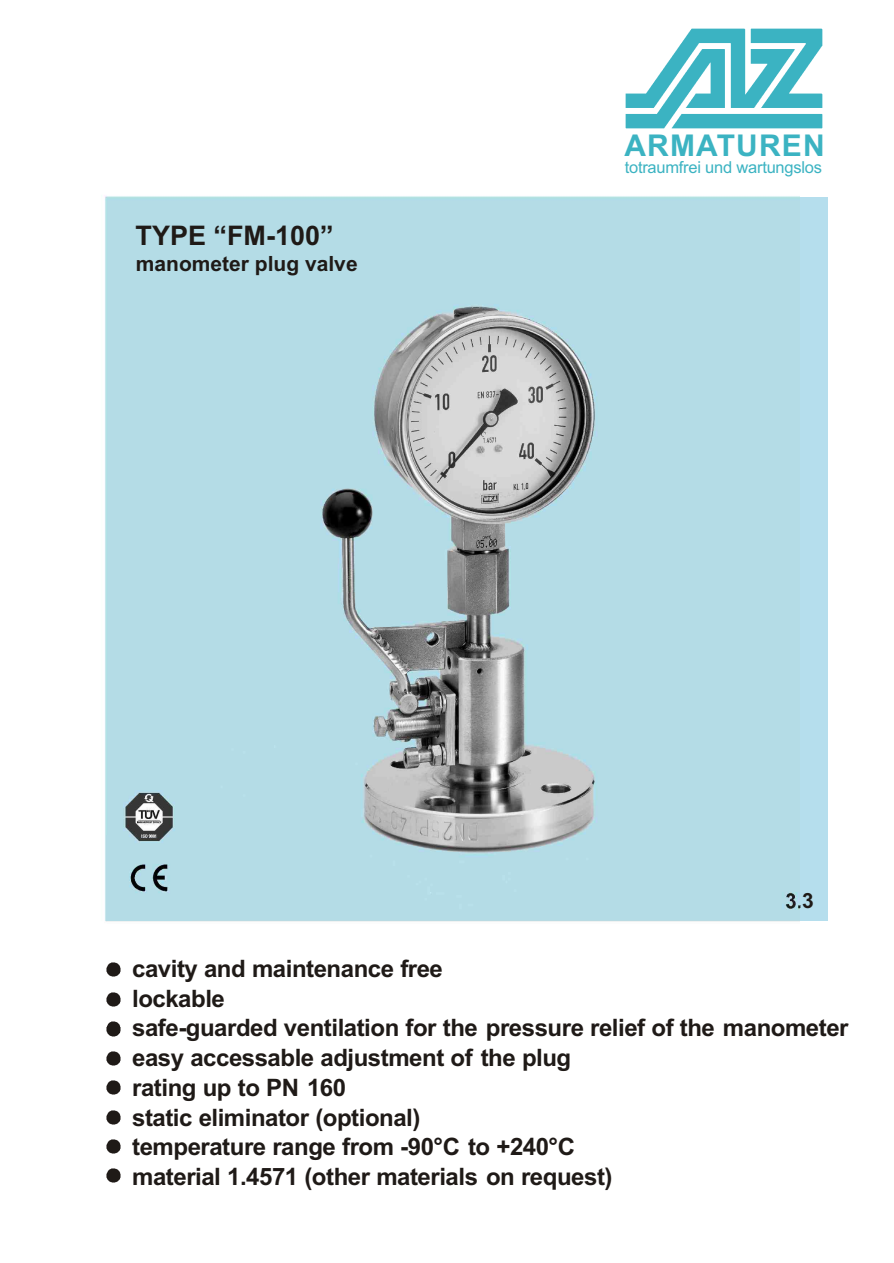
<style>
.page{position:relative;width:894px;height:1263px;background:#fff}
.page>*{position:absolute;margin:0;border:0;box-sizing:border-box;transform-origin:0 0}
.t1{font:700 30px "Arial";letter-spacing:.04em;color:#3bb3c2}
.t2{font:700 27px "Arial";color:#1f1a17}
.t3{font:700 24px/29.7px "Arial";letter-spacing:-.02em;color:#1f1a17}
.t4{font:700 21px "Arial";color:#1f1a17}
.t5{font:16.5px "Arial";letter-spacing:-.015em;color:#3bb3c2}
</style>
<div class="page">
<div style="left:106px;top:197px;width:722px;height:724px;background:#b5deed"></div>
<img style="left:626px;top:29px;width:197px;height:99px">
<img style="left:104px;top:195px;width:695px;height:984px">
<img style="left:107px;top:963px;width:14px;height:14px">
<img style="left:107px;top:992px;width:14px;height:14px">
<img style="left:107px;top:1022px;width:14px;height:14px">
<img style="left:107px;top:1051px;width:14px;height:14px">
<img style="left:107px;top:1080px;width:14px;height:15px">
<img style="left:107px;top:1110px;width:14px;height:14px">
<img style="left:107px;top:1140px;width:14px;height:14px">
<img style="left:107px;top:1169px;width:14px;height:14px">
<img style="left:106px;top:835px;width:85px;height:85px">
<img style="left:123px;top:791px;width:53px;height:52px">
<p class="t2" style="left:136px;top:225px;width:200px">TYPE “FM-100”</p>
<p class="t4" style="left:136px;top:255px;width:223px">manometer plug valve</p>
<p class="t1" style="left:624px;top:134px;width:202px">ARMATUREN</p>
<p class="t5" style="left:625px;top:161px;width:199px">totraumfrei und wartungslos</p>
<p class="t4" style="left:785px;top:893px;width:31px">3.3</p>
<p class="t3" style="left:132px;top:956px;width:718px">cavity and maintenance free<br>lockable<br>safe-guarded ventilation for the pressure relief of the manometer easy accessable adjustment of the plug<br>rating up to PN 160<br>static eliminator (optional)<br>temperature range from -90°C to +240°C<br>material 1.4571 (other materials on request)</p>
</div>
